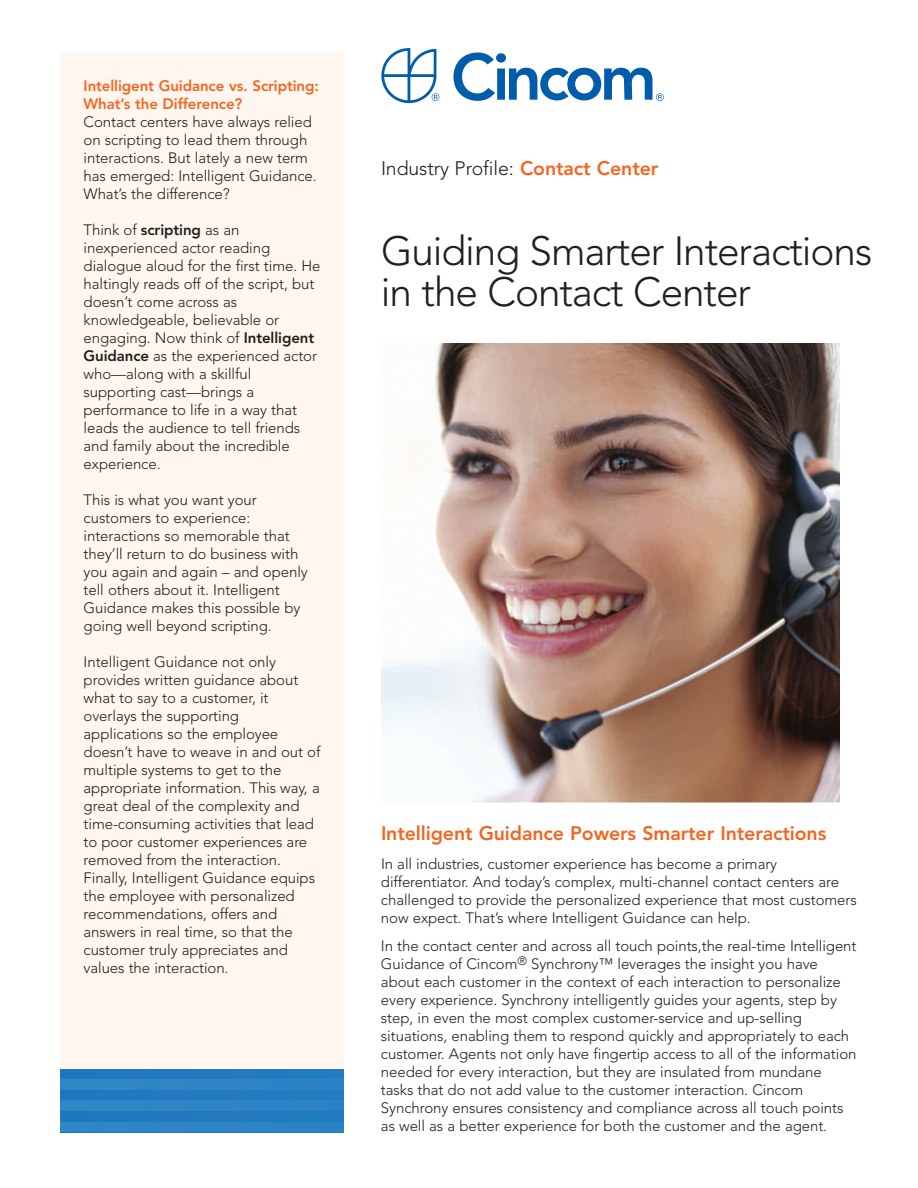
<style>
.page{position:relative;width:918px;height:1188px;background:#fff}
.page>*{position:absolute;margin:0;border:0;box-sizing:border-box;transform-origin:0 0}
.t1{font:300 40.5px/40.5px "Avenir LT";letter-spacing:-.025em;color:#231f20}
.t2{font:800 19.5px "Avenir LT";letter-spacing:-.005em;color:#f36621}
.t3{font:300 19.5px "Avenir LT";letter-spacing:-.005em;color:#231f20}
.t4{font:300 15px/18px "Avenir LT";letter-spacing:-.005em;color:#231f20}
.t5{font:800 15px/18px "Avenir LT";letter-spacing:-.005em;color:#f36621}
.s1{font-weight:800}
.s2{font-weight:800;color:#f36621}
</style>
<div class="page">
<div style="left:60px;top:1069px;width:283px;height:10px;background:#227abf"></div>
<div style="left:60px;top:1079px;width:283px;height:11px;background:#2e84c6"></div>
<div style="left:60px;top:1090px;width:283px;height:11px;background:#227abf"></div>
<div style="left:60px;top:1101px;width:283px;height:10px;background:#2e84c6"></div>
<div style="left:60px;top:1111px;width:283px;height:11px;background:#227abf"></div>
<div style="left:60px;top:1122px;width:283px;height:11px;background:#2e84c6"></div>
<svg style="left:381px;top:48px;width:58px;height:55px"></svg>
<svg style="left:453px;top:53px;width:211px;height:48px"></svg>
<div style="left:60px;top:53px;width:283px;height:1016px;background:#fef6ef"></div>
<img style="left:381px;top:344px;width:459px;height:458px">
<p class="t5" style="left:84px;top:78px;width:237px">Intelligent Guidance vs. Scripting:<br>What’s the Difference?</p>
<p class="t4" style="left:84px;top:114px;width:235px">Contact centers have always relied on scripting to lead them through interactions. But lately a new term has emerged: Intelligent Guidance.<br>What’s the difference?</p>
<p class="t4" style="left:84px;top:222px;width:238px">Think of <span class="s1">scripting</span> as an inexperienced actor reading dialogue aloud for the first time. He haltingly reads off of the script, but doesn’t come across as knowledgeable, believable or engaging. Now think of <span class="s1">Intelligent<br>Guidance</span> as the experienced actor who—along with a skillful supporting cast—brings a performance to life in a way that leads the audience to tell friends and family about the incredible experience.</p>
<p class="t4" style="left:84px;top:492px;width:226px">This is what you want your customers to experience: interactions so memorable that they’ll return to do business with you again and again – and openly tell others about it. Intelligent<br>Guidance makes this possible by going well beyond scripting.</p>
<p class="t4" style="left:84px;top:654px;width:238px">Intelligent Guidance not only provides written guidance about what to say to a customer, it overlays the supporting applications so the employee doesn’t have to weave in and out of multiple systems to get to the appropriate information. This way, a great deal of the complexity and time-consuming activities that lead to poor customer experiences are removed from the interaction.<br>Finally, Intelligent Guidance equips the employee with personalized recommendations, offers and answers in real time, so that the customer truly appreciates and values the interaction.</p>
<h2 class="t3" style="left:381px;top:160px;width:279px">Industry Profile: <span class="s2">Contact Center</span></h2>
<h1 class="t1" style="left:381px;top:234px;width:493px">Guiding Smarter Interactions in the Contact Center</h1>
<h2 class="t2" style="left:381px;top:825px;width:447px">Intelligent Guidance Powers Smarter Interactions</h2>
<p class="t4" style="left:381px;top:856px;width:477px">In all industries, customer experience has become a primary differentiator. And today’s complex, multi-channel contact centers are challenged to provide the personalized experience that most customers now expect. That’s where Intelligent Guidance can help.</p>
<p class="t4" style="left:381px;top:938px;width:477px">In the contact center and across all touch points,the real-time Intelligent Guidance of Cincom<sup>®</sup> Synchrony™ leverages the insight you have about each customer in the context of each interaction to personalize every experience. Synchrony intelligently guides your agents, step by step, in even the most complex customer-service and up-selling situations, enabling them to respond quickly and appropriately to each customer. Agents not only have fingertip access to all of the information needed for every interaction, but they are insulated from mundane tasks that do not add value to the customer interaction. Cincom Synchrony ensures consistency and compliance across all touch points as well as a better experience for both the customer and the agent.</p>
</div>
